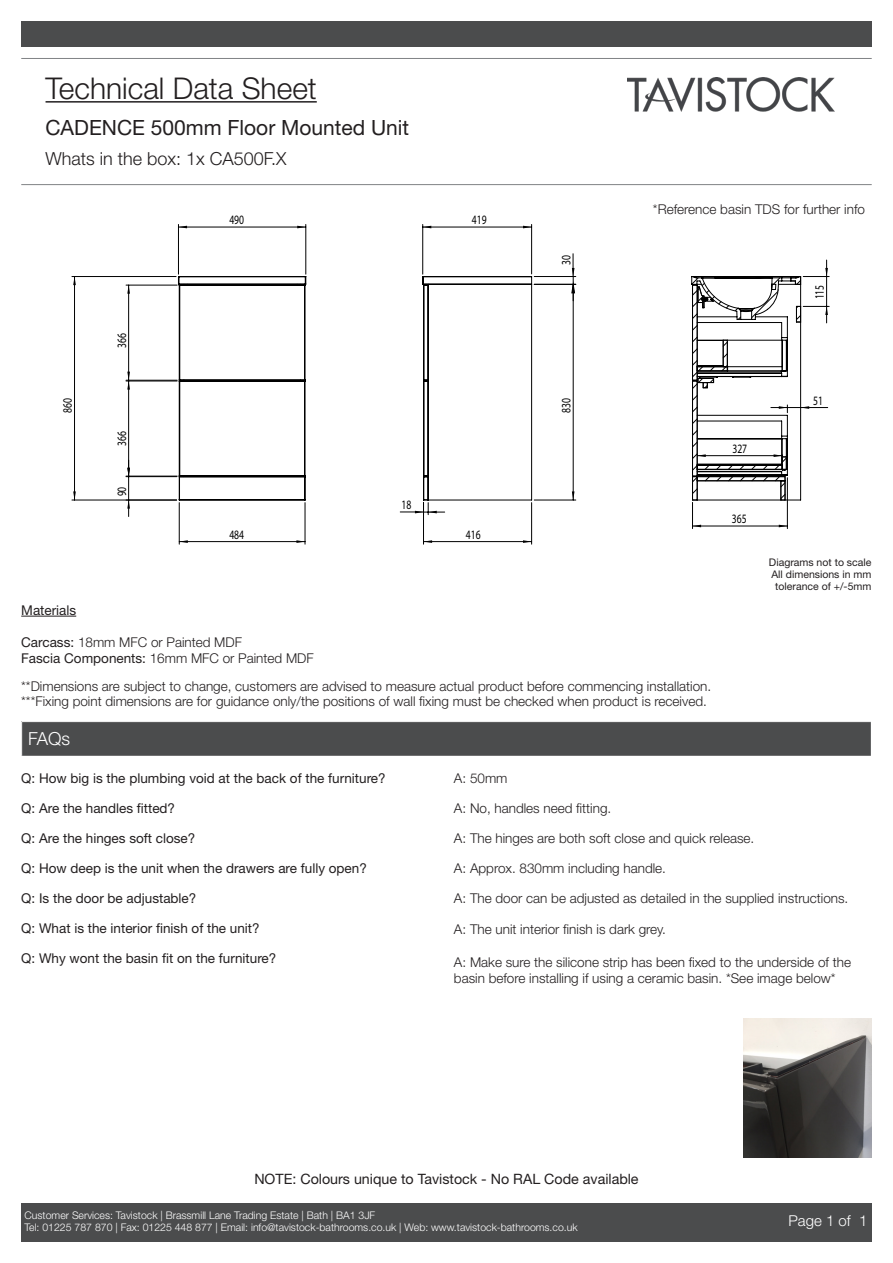
<style>
.page{position:relative;width:893px;height:1263px;background:#fff}
.page>*{position:absolute;margin:0;border:0;box-sizing:border-box;transform-origin:0 0}
.t1{font:300 30px "Helvetica Neue LT Std";color:#231f20}
.notes{font:21px "Helvetica Neue LT Std";color:#231f20}
.notes-2{font:300 18px "Helvetica Neue LT Std";color:#231f20}
.Headings_1{font:300 18px "Helvetica Neue LT Std";color:#fff}
.t2{font:300 15px "Helvetica Neue LT Std";color:#fff}
.notes-3{font:14.25px "Helvetica Neue LT Std";color:#231f20}
.Headings_1-2{font:300 13.5px/16.2px "Helvetica Neue LT Std";color:#231f20}
.Headings_1-3{font:13.5px "Helvetica Neue LT Std";color:#231f20}
.notes-4{font:300 13.5px "Helvetica Neue LT Std";color:#231f20}
.t3{font:12.9px "Myriad Pro";color:#000;scale:.75 1}
.t4{font:300 10.5px/12.6px "Helvetica Neue LT Std";color:#fff}
.notes-5{font:10.5px "Helvetica Neue LT Std";color:#231f20}
.s1{font-weight:400}
</style>
<div class="page">
<div style="left:21px;top:1203px;width:851px;height:38px;background:#4b4c4d"></div>
<hr style="left:46px;top:101px;width:271px;height:2px;background:#231f20">
<img style="left:628px;top:78px;width:206px;height:34px">
<hr style="left:21px;top:58px;width:851px;height:1px;background:#808285">
<hr style="left:21px;top:184px;width:851px;height:1px;background:#808285">
<div style="left:21px;top:21px;width:851px;height:26px;background:#4b4c4d"></div>
<div style="left:22px;top:722px;width:849px;height:34px;background:#4b4c4d"></div>
<hr style="left:21px;top:616px;width:55px;height:1px;background:#231f20">
<svg style="left:178px;top:276px;width:245px;height:225px"></svg>
<svg style="left:423px;top:276px;width:154px;height:225px"></svg>
<svg style="left:73px;top:491px;width:3px;height:9px"></svg>
<hr style="left:72px;top:500px;width:105px;height:1px;background:#000">
<hr style="left:72px;top:276px;width:104px;height:1px;background:#000">
<hr style="left:74px;top:276px;width:1px;height:224px;background:#000">
<svg style="left:127px;top:460px;width:3px;height:56px"></svg>
<hr style="left:126px;top:476px;width:51px;height:1px;background:#000">
<hr style="left:126px;top:381px;width:51px;height:1px;background:#000">
<hr style="left:128px;top:381px;width:1px;height:95px;background:#000">
<svg style="left:127px;top:372px;width:3px;height:18px"></svg>
<svg style="left:127px;top:286px;width:3px;height:8px"></svg>
<hr style="left:126px;top:380px;width:51px;height:1px;background:#000">
<hr style="left:126px;top:285px;width:51px;height:1px;background:#000">
<hr style="left:128px;top:285px;width:1px;height:95px;background:#000">
<hr style="left:178px;top:224px;width:1px;height:50px;background:#000">
<hr style="left:305px;top:224px;width:1px;height:50px;background:#000">
<hr style="left:178px;top:227px;width:128px;height:1px;background:#000">
<svg style="left:180px;top:540px;width:8px;height:3px"></svg>
<svg style="left:296px;top:540px;width:9px;height:3px"></svg>
<hr style="left:179px;top:503px;width:1px;height:41px;background:#000">
<hr style="left:305px;top:503px;width:1px;height:41px;background:#000">
<hr style="left:179px;top:541px;width:126px;height:1px;background:#000">
<svg style="left:400px;top:502px;width:45px;height:13px"></svg>
<svg style="left:424px;top:540px;width:8px;height:3px"></svg>
<svg style="left:523px;top:540px;width:8px;height:3px"></svg>
<hr style="left:423px;top:502px;width:1px;height:42px;background:#000">
<hr style="left:531px;top:503px;width:1px;height:41px;background:#000">
<hr style="left:423px;top:541px;width:109px;height:1px;background:#000">
<hr style="left:534px;top:500px;width:42px;height:1px;background:#000">
<hr style="left:573px;top:284px;width:1px;height:216px;background:#000">
<hr style="left:534px;top:284px;width:42px;height:1px;background:#000">
<hr style="left:534px;top:276px;width:42px;height:1px;background:#000">
<svg style="left:571px;top:254px;width:4px;height:47px"></svg>
<hr style="left:422px;top:224px;width:1px;height:50px;background:#000">
<hr style="left:531px;top:224px;width:1px;height:50px;background:#000">
<hr style="left:423px;top:227px;width:109px;height:1px;background:#000">
<svg style="left:691px;top:260px;width:138px;height:269px"></svg>
<hr style="left:697px;top:455px;width:85px;height:1px;background:#000">
<img style="left:743px;top:1018px;width:128px;height:139px">
<h1 class="t1" style="left:46px;top:70px;width:273px">Technical Data Sheet</h1>
<p class="notes" style="left:45px;top:115px;width:365px">CADENCE 500mm Floor Mounted Unit</p>
<p class="notes-2" style="left:45px;top:148px;width:243px">Whats in the box: 1x CA500F.X</p>
<p class="t3" style="left:60px;top:413px;width:21px;rotate:-90deg">860</p>
<p class="t3" style="left:114px;top:348px;width:21px;rotate:-90deg">366</p>
<p class="t3" style="left:114px;top:446px;width:21px;rotate:-90deg">366</p>
<p class="t3" style="left:114px;top:496px;width:15px;rotate:-90deg">90</p>
<p class="t3" style="left:229px;top:212px;width:21px">490</p>
<p class="t3" style="left:229px;top:527px;width:21px">484</p>
<p class="Headings_1-3" style="left:21px;top:602px;width:56px">Materials</p>
<p class="Headings_1-2" style="left:21px;top:634px;width:222px"><span class="s1">Carcass:</span> 18mm MFC or Painted MDF</p>
<p class="Headings_1-2" style="left:21px;top:650px;width:294px"><span class="s1">Fascia Components:</span> 16mm MFC or Painted MDF</p>
<p class="t3" style="left:472px;top:212px;width:21px">419</p>
<p class="t3" style="left:402px;top:497px;width:15px">18</p>
<p class="t3" style="left:466px;top:527px;width:21px">416</p>
<p class="t3" style="left:558px;top:265px;width:15px;rotate:-90deg">30</p>
<p class="t3" style="left:558px;top:413px;width:21px;rotate:-90deg">830</p>
<p class="notes-4" style="left:653px;top:201px;width:214px">*Reference basin TDS for further info</p>
<p class="t3" style="left:812px;top:299px;width:21px;rotate:-90deg">115</p>
<p class="t3" style="left:732px;top:441px;width:21px">327</p>
<p class="t3" style="left:813px;top:393px;width:15px">51</p>
<p class="t3" style="left:732px;top:511px;width:21px">365</p>
<p class="notes-5" style="left:769px;top:556px;width:104px">Diagrams not to scale</p>
<p class="notes-5" style="left:771px;top:568px;width:101px">All dimensions in mm</p>
<p class="notes-5" style="left:775px;top:580px;width:98px">tolerance of +/-5mm</p>
<p class="notes-4" style="left:21px;top:678px;width:691px">**Dimensions are subject to change, customers are advised to measure actual product before commencing installation.</p>
<p class="notes-4" style="left:21px;top:693px;width:687px">***Fixing point dimensions are for guidance only/the positions of wall fixing must be checked when product is received.</p>
<p class="Headings_1" style="left:28px;top:728px;width:44px">FAQs</p>
<p class="Headings_1-3" style="left:21px;top:770px;width:366px">Q: How big is the plumbing void at the back of the furniture?</p>
<p class="Headings_1-3" style="left:21px;top:800px;width:155px">Q: Are the handles fitted?</p>
<p class="Headings_1-3" style="left:21px;top:830px;width:176px">Q: Are the hinges soft close?</p>
<p class="Headings_1-3" style="left:21px;top:860px;width:347px">Q: How deep is the unit when the drawers are fully open?</p>
<p class="Headings_1-3" style="left:21px;top:890px;width:177px">Q: Is the door be adjustable?</p>
<p class="Headings_1-3" style="left:21px;top:920px;width:240px">Q: What is the interior finish of the unit?</p>
<p class="Headings_1-3" style="left:21px;top:950px;width:257px">Q: Why wont the basin fit on the furniture?</p>
<p class="Headings_1-2" style="left:454px;top:770px;width:55px">A: 50mm</p>
<p class="Headings_1-2" style="left:454px;top:800px;width:159px">A: No, handles need fitting.</p>
<p class="Headings_1-2" style="left:454px;top:830px;width:302px">A: The hinges are both soft close and quick release.</p>
<p class="Headings_1-2" style="left:454px;top:860px;width:214px">A: Approx. 830mm including handle.</p>
<p class="Headings_1-2" style="left:454px;top:890px;width:396px">A: The door can be adjusted as detailed in the supplied instructions.</p>
<p class="Headings_1-2" style="left:454px;top:921px;width:214px">A: The unit interior finish is dark grey.</p>
<p class="Headings_1-2" style="left:454px;top:953px;width:399px">A: Make sure the silicone strip has been fixed to the underside of the basin before installing if using a ceramic basin. *See image below*</p>
<p class="notes-3" style="left:254px;top:1170px;width:386px">NOTE: Colours unique to Tavistock - No RAL Code available</p>
<p class="t4" style="left:25px;top:1208px;width:555px">Customer Services: Tavistock | Brassmill Lane Trading Estate | Bath | BA1 3JF<br>Tel: 01225 787 870 | Fax: 01225 448 877 | Email: info@tavistock-bathrooms.co.uk | Web: www.tavistock-bathrooms.co.uk</p>
<p class="t2" style="left:788px;top:1212px;width:80px">Page 1 of 1</p>
</div>
